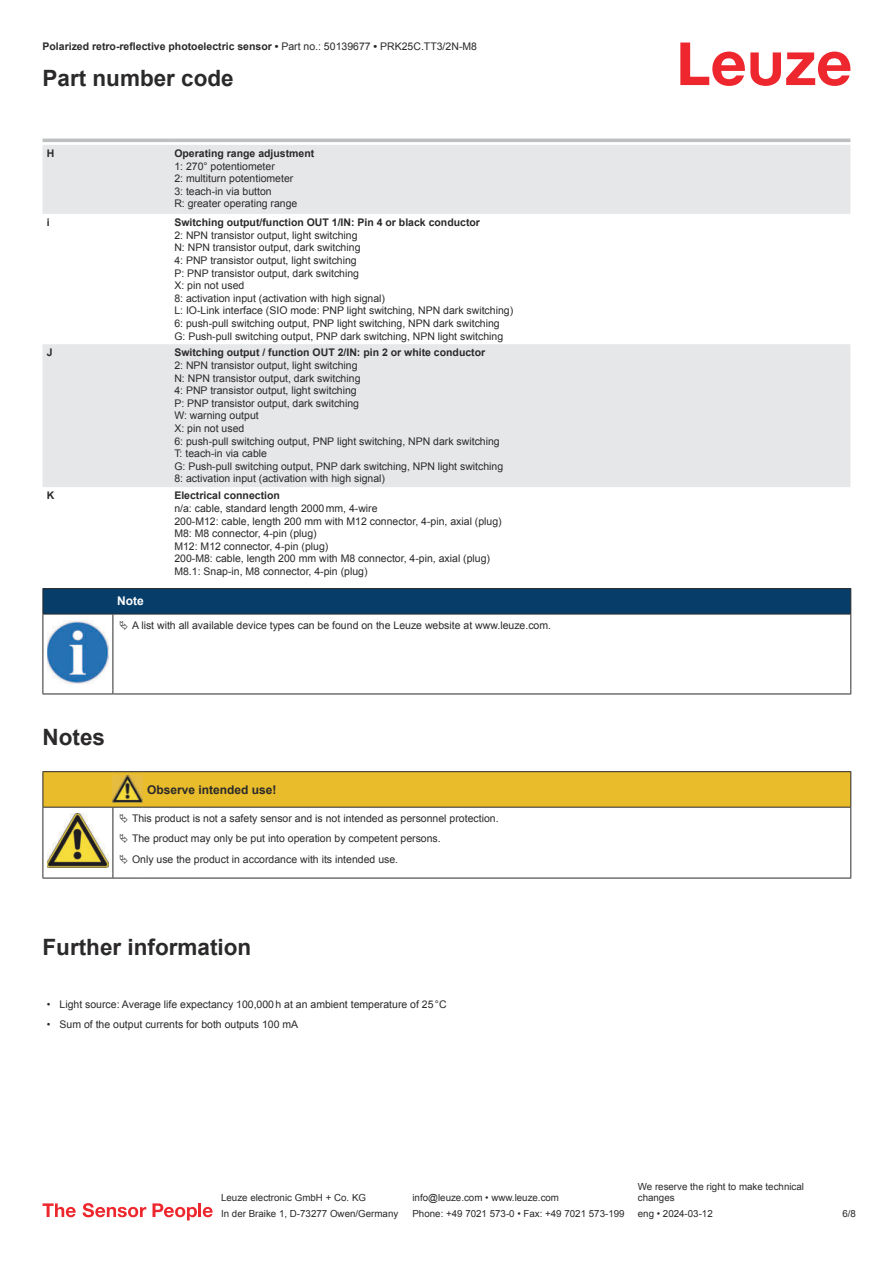
<style>
.page{position:relative;width:893px;height:1263px;background:#fff}
.page>*{position:absolute;margin:0;border:0;box-sizing:border-box;transform-origin:0 0}
.t1{font:700 22.5px "Arial";color:#2b292a}
.t2{font:700 12px "Arial";color:#2b292a}
.t3{font:700 12px "Arial";color:#fff}
.t4{font:10.5px/12.6px "Arial";color:#2b292a}
.t5{font:700 10.5px "Arial";color:#2b292a}
.t6{font:9.75px/11.7px "Arial";color:#2b292a}
.s1{font-weight:400}
</style>
<div class="page">
<svg style="left:680px;top:43px;width:170px;height:43px"></svg>
<svg style="left:43px;top:145px;width:807px;height:342px;fill:#e6e7e9"></svg>
<hr style="left:43px;top:139px;width:127px;height:3px;background:#bdbfc1">
<hr style="left:170px;top:139px;width:680px;height:3px;background:#bdbfc1">
<svg style="left:43px;top:1203px;width:33px;height:14px"></svg>
<svg style="left:83px;top:1203px;width:63px;height:14px"></svg>
<svg style="left:153px;top:1203px;width:44px;height:17px"></svg>
<hr style="left:198px;top:1203px;width:3px;height:14px;background:#ed272d">
<svg style="left:203px;top:1207px;width:10px;height:10px"></svg>
<svg style="left:44px;top:615px;width:806px;height:79px"></svg>
<hr style="left:43px;top:614px;width:70px;height:1px;background:#2b292a">
<svg style="left:43px;top:588px;width:808px;height:26px"></svg>
<hr style="left:113px;top:614px;width:738px;height:1px;background:#2b292a">
<hr style="left:43px;top:614px;width:1px;height:75px;background:#2b292a">
<hr style="left:113px;top:614px;width:1px;height:75px;background:#2b292a">
<hr style="left:850px;top:614px;width:1px;height:75px;background:#2b292a">
<hr style="left:43px;top:694px;width:70px;height:1px;background:#2b292a">
<hr style="left:113px;top:694px;width:738px;height:1px;background:#2b292a">
<img style="left:47px;top:620px;width:61px;height:63px">
<div style="left:115px;top:615px;width:734px;height:20px;background:#fff"></div>
<hr style="left:43px;top:771px;width:70px;height:1px;background:#2b292a">
<hr style="left:113px;top:771px;width:30px;height:1px;background:#2b292a">
<hr style="left:143px;top:771px;width:708px;height:1px;background:#2b292a">
<hr style="left:43px;top:878px;width:70px;height:1px;background:#2b292a">
<hr style="left:113px;top:878px;width:30px;height:1px;background:#2b292a">
<hr style="left:143px;top:878px;width:708px;height:1px;background:#2b292a">
<svg style="left:43px;top:772px;width:808px;height:106px"></svg>
<p class="t5" style="left:43px;top:43px;width:436px">Polarized retro-reflective photoelectric sensor • <span class="s1">Part no.: 50139677</span> • <span class="s1">PRK25C.TT3/2N-M8</span></p>
<h1 class="t1" style="left:43px;top:70px;width:193px">Part number code</h1>
<p class="t5" style="left:47px;top:149px;width:9px">H</p>
<p class="t5" style="left:174px;top:149px;width:142px">Operating range adjustment</p>
<p class="t4" style="left:174px;top:161px;width:125px">1: 270° potentiometer<br>2: multiturn potentiometer<br>3: teach-in via button<br>R: greater operating range</p>
<p class="t5" style="left:47px;top:218px;width:4px">i</p>
<p class="t5" style="left:174px;top:218px;width:307px">Switching output/function OUT 1/IN: Pin 4 or black conductor</p>
<p class="t4" style="left:174px;top:230px;width:340px">2: NPN transistor output, light switching<br>N: NPN transistor output, dark switching<br>4: PNP transistor output, light switching<br>P: PNP transistor output, dark switching<br>X: pin not used<br>8: activation input (activation with high signal)<br>L: IO-Link interface (SIO mode: PNP light switching, NPN dark switching)<br>6: push-pull switching output, PNP light switching, NPN dark switching G: Push-pull switching output, PNP dark switching, NPN light switching</p>
<p class="t5" style="left:47px;top:349px;width:7px">J</p>
<p class="t5" style="left:174px;top:349px;width:312px">Switching output / function OUT 2/IN: pin 2 or white conductor</p>
<p class="t4" style="left:174px;top:360px;width:330px">2: NPN transistor output, light switching<br>N: NPN transistor output, dark switching<br>4: PNP transistor output, light switching<br>P: PNP transistor output, dark switching<br>W: warning output<br>X: pin not used<br>6: push-pull switching output, PNP light switching, NPN dark switching T: teach-in via cable<br>G: Push-pull switching output, PNP dark switching, NPN light switching 8: activation input (activation with high signal)</p>
<p class="t5" style="left:47px;top:492px;width:9px">K</p>
<p class="t5" style="left:174px;top:492px;width:107px">Electrical connection</p>
<p class="t4" style="left:174px;top:503px;width:329px">n/a: cable, standard length 2000 mm, 4-wire<br>200-M12: cable, length 200 mm with M12 connector, 4-pin, axial (plug)<br>M8: M8 connector, 4-pin (plug)<br>M12: M12 connector, 4-pin (plug)<br>200-M8: cable, length 200 mm with M8 connector, 4-pin, axial (plug)<br>M8.1: Snap-in, M8 connector, 4-pin (plug)</p>
<p class="t3" style="left:117px;top:597px;width:28px">Note</p>
<p class="t4" style="left:132px;top:620px;width:421px">A list with all available device types can be found on the Leuze website at www.leuze.com.</p>
<h1 class="t1" style="left:43px;top:729px;width:64px">Notes</h1>
<p class="t2" style="left:147px;top:785px;width:131px">Observe intended use!</p>
<p class="t4" style="left:132px;top:809px;width:368px;line-height:20.2px">This product is not a safety sensor and is not intended as personnel protection.<br>The product may only be put into operation by competent persons.<br>Only use the product in accordance with its intended use.</p>
<h1 class="t1" style="left:43px;top:938px;width:210px">Further information</h1>
<p class="t4" style="left:47px;top:998px;width:401px">• Light source: Average life expectancy 100,000 h at an ambient temperature of 25 °C</p>
<p class="t4" style="left:47px;top:1019px;width:253px">• Sum of the output currents for both outputs 100 mA</p>
<p class="t6" style="left:221px;top:1193px;width:146px">Leuze electronic GmbH + Co. KG</p>
<p class="t6" style="left:412px;top:1193px;width:148px">info@leuze.com • www.leuze.com</p>
<p class="t6" style="left:638px;top:1181px;width:168px">We reserve the right to make technical changes</p>
<p class="t6" style="left:221px;top:1209px;width:179px">In der Braike 1, D-73277 Owen/Germany</p>
<p class="t6" style="left:412px;top:1209px;width:214px">Phone: +49 7021 573-0 • Fax: +49 7021 573-199</p>
<p class="t6" style="left:638px;top:1209px;width:76px">eng • 2024-03-12</p>
<p class="t6" style="left:842px;top:1209px;width:15px">6 /8</p>
</div>
